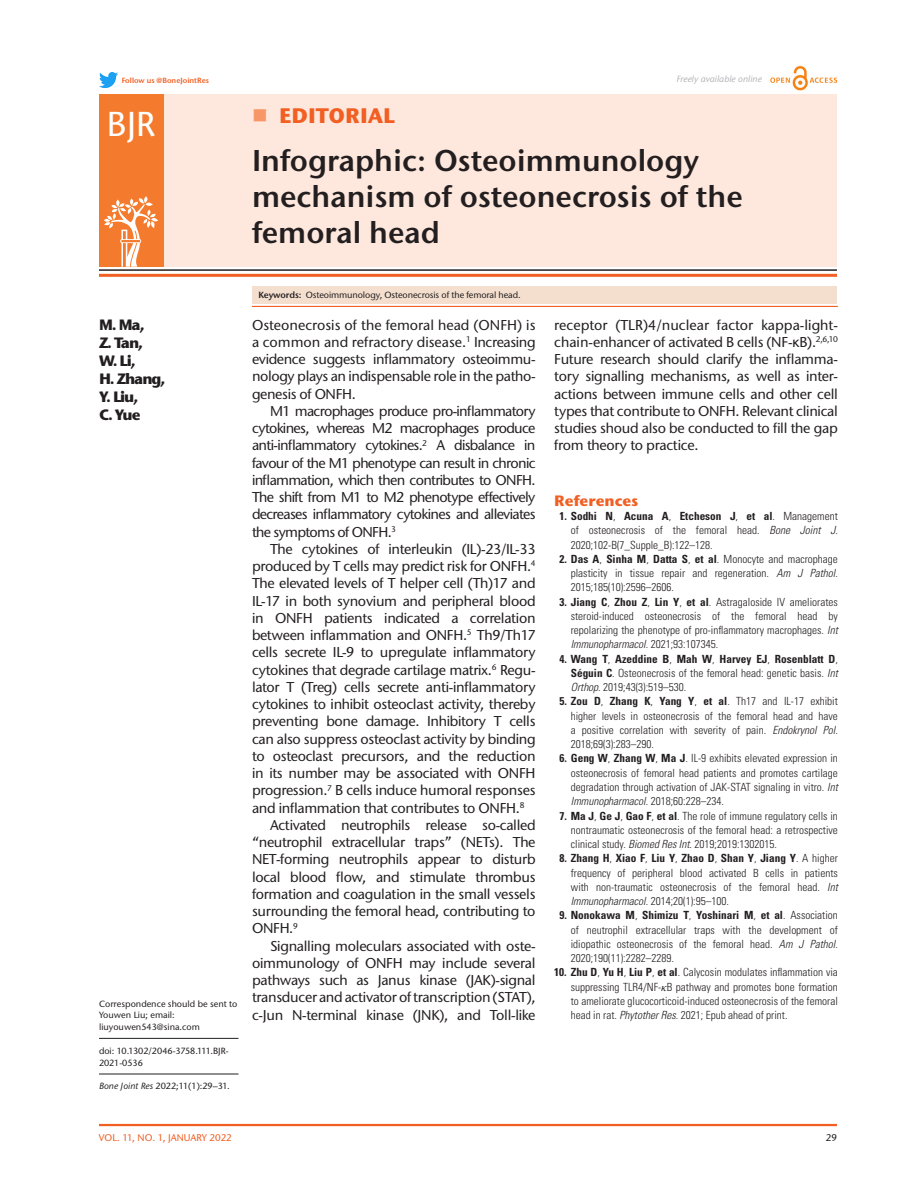
<style>
.page{position:relative;width:918px;height:1188px;background:#fff}
.page>*{position:absolute;margin:0;border:0;box-sizing:border-box;transform-origin:0 0}
.t1{font:500 34.5px "Stone Sans ITC Pro";color:#fff}
.t2{font:600 30px/36px "Stone Sans ITC Pro";color:#231f20}
.t3{font:700 21px "Stone Sans ITC Pro";color:#f15f23}
.t4{font:700 15px/18px "Stone Sans ITC Pro";letter-spacing:-.07em;color:#231f20}
.t5{font:700 15px "Stone Sans ITC Pro";color:#f15f23}
.t6{font:500 14.25px/17.2px "Stone Sans ITC Pro";letter-spacing:-.02em;color:#231f20;text-align:justify}
.t7{font:300 condensed 11.25px/14.2px "Univers LT Std";color:#231f20;text-align:justify}
.t8{font:500 9.75px "Stone Sans ITC Pro";color:#f15f23}
.t9{font:500 9.75px "Stone Sans ITC Pro";color:#231f20}
.t10{font:500 9px/12px "Stone Sans ITC Pro";color:#231f20}
.t11{font:italic 500 9px "Stone Sans ITC Pro";color:#b2b3b7}
.t12{font:600 7.5px "Stone Sans ITC Pro";color:#f15f23}
.s1{font-style:italic}
.s2{font-weight:600}
.s3{font-family:"Arial Unicode MS";font-weight:400}
.s4{font-weight:700}
.s5{font-family:"Times New Roman";font-weight:400;font-style:italic;font-stretch:normal}
</style>
<div class="page">
<hr style="left:99px;top:1124px;width:738px;height:2px;background:#f15f23">
<img style="left:99px;top:73px;width:18px;height:14px">
<img style="left:770px;top:65px;width:68px;height:26px">
<div style="left:252px;top:286px;width:585px;height:18px;background:#f4dfce"></div>
<hr style="left:99px;top:269px;width:738px;height:2px;background:#231f20">
<hr style="left:99px;top:274px;width:738px;height:3px;background:#f15f23">
<div style="left:99px;top:94px;width:738px;height:173px;background:#fee7dc"></div>
<div style="left:99px;top:94px;width:64px;height:173px;background:#f47b2d"></div>
<svg style="left:104px;top:196px;width:54px;height:71px"></svg>
<hr style="left:99px;top:1038px;width:139px;height:1px;background:#231f20">
<hr style="left:99px;top:1074px;width:139px;height:1px;background:#231f20">
<hr style="left:252px;top:306px;width:586px;height:1px;background:#f15f23">
<p class="t12" style="left:122px;top:75px;width:89px">Follow us @BoneJointRes</p>
<p class="t11" style="left:676px;top:73px;width:87px">Freely available online</p>
<h1 class="t1" style="left:107px;top:103px;width:50px">BJR</h1>
<h3 class="t3" style="left:279px;top:102px;width:113px">Editorial</h3>
<h2 class="t2" style="left:252px;top:143px;width:492px">Infographic: Osteoimmunology mechanism of osteonecrosis of the femoral head</h2>
<p class="t4" style="left:99px;top:316px;width:68px">M. Ma,<br>Z. Tan,<br>W. Li,<br>H. Zhang,<br>Y. Liu,<br>C. Yue</p>
<p class="t10" style="left:99px;top:997px;width:140px">Correspondence should be sent to<br>Youwen Liu; email: liuyouwen543@sina.com</p>
<p class="t10" style="left:99px;top:1045px;width:131px">doi: 10.1302/2046-3758.111.BJR-<br>2021-0536</p>
<p class="t10" style="left:99px;top:1080px;width:132px"><span class="s1">Bone Joint Res</span> 2022;11(1):29–31.</p>
<p class="t10" style="left:258px;top:289px;width:264px"><span class="s2">Keywords:</span> Osteoimmunology, Osteonecrosis of the femoral head.</p>
<p class="t6" style="left:252px;top:316px;width:285px">Osteonecrosis of the femoral head (ONFH) is a common and refractory disease.<sup>1</sup> Increasing evidence suggests inflammatory osteoimmu&shy;nology plays an indispensable role in the patho&shy;genesis of ONFH.</p>
<p class="t6" style="left:252px;top:402px;width:285px;text-indent:18px">M1 macrophages produce pro-inflammatory cytokines, whereas M2 macrophages produce anti-inflammatory cytokines.<sup>2</sup> A disbalance in favour of the M1 phenotype can result in chronic inflammation, which then contributes to ONFH.<br>The shift from M1 to M2 phenotype effectively decreases inflammatory cytokines and alleviates the symptoms of ONFH.<sup>3</sup></p>
<p class="t6" style="left:270px;top:540px;width:267px">The cytokines of interleukin (IL)-23/IL-33</p>
<p class="t6" style="left:252px;top:557px;width:285px">produced by T cells may predict risk for ONFH.<sup>4</sup></p>
<p class="t6" style="left:252px;top:575px;width:285px">The elevated levels of T helper cell (Th)17 and</p>
<p class="t6" style="left:252px;top:592px;width:285px">IL-17 in both synovium and peripheral blood</p>
<p class="t6" style="left:252px;top:609px;width:285px">in ONFH patients indicated a correlation</p>
<p class="t6" style="left:252px;top:627px;width:285px">between inflammation and ONFH.<sup>5</sup> Th9/Th17</p>
<p class="t6" style="left:252px;top:644px;width:285px">cells secrete IL-9 to upregulate inflammatory</p>
<p class="t6" style="left:252px;top:661px;width:285px">cytokines that degrade cartilage matrix.<sup>6</sup> Regu-</p>
<p class="t6" style="left:252px;top:678px;width:285px">lator T (Treg) cells secrete anti-inflammatory</p>
<p class="t6" style="left:252px;top:695px;width:285px">cytokines to inhibit osteoclast activity, thereby</p>
<p class="t6" style="left:252px;top:713px;width:285px">preventing bone damage. Inhibitory T cells</p>
<p class="t6" style="left:252px;top:730px;width:285px">can also suppress osteoclast activity by binding</p>
<p class="t6" style="left:252px;top:747px;width:285px">to osteoclast precursors, and the reduction</p>
<p class="t6" style="left:252px;top:765px;width:285px">in its number may be associated with ONFH</p>
<p class="t6" style="left:252px;top:782px;width:285px">progression.<sup>7</sup> B cells induce humoral responses</p>
<p class="t6" style="left:252px;top:799px;width:274px">and inflammation that contributes to ONFH.<sup>8</sup></p>
<p class="t6" style="left:270px;top:816px;width:267px">Activated neutrophils release so-called</p>
<p class="t6" style="left:252px;top:833px;width:285px">“neutrophil extracellular traps” (NETs). The</p>
<p class="t6" style="left:252px;top:851px;width:285px">NET-forming neutrophils appear to disturb</p>
<p class="t6" style="left:252px;top:868px;width:285px">local blood flow, and stimulate thrombus</p>
<p class="t6" style="left:252px;top:885px;width:285px">formation and coagulation in the small vessels</p>
<p class="t6" style="left:252px;top:903px;width:285px">surrounding the femoral head, contributing to</p>
<p class="t6" style="left:252px;top:920px;width:47px">ONFH.<sup>9</sup></p>
<p class="t6" style="left:270px;top:937px;width:267px">Signalling moleculars associated with oste-</p>
<p class="t6" style="left:252px;top:954px;width:285px">oimmunology of ONFH may include several</p>
<p class="t6" style="left:252px;top:971px;width:285px">pathways such as Janus kinase (JAK)-signal</p>
<p class="t6" style="left:252px;top:989px;width:285px">transducer and activator of transcription (STAT),</p>
<p class="t6" style="left:252px;top:1006px;width:285px">c-Jun N-terminal kinase (JNK), and Toll-like</p>
<p class="t6" style="left:554px;top:316px;width:285px">receptor (TLR)4/nuclear factor kappa-light&shy;chain-enhancer of activated B cells (NF-<span class="s3">κ</span>B).<sup>2,6,10<br></sup>Future research should clarify the inflamma&shy;tory signalling mechanisms, as well as inter&shy;actions between immune cells and other cell types that contribute to ONFH. Relevant clinical studies shoud also be conducted to fill the gap from theory to practice.</p>
<p class="t5" style="left:554px;top:491px;width:85px">References</p>
<p class="t7" style="left:571px;top:509px;width:269px;text-indent:-11px"><span class="s4">1. Sodhi N</span>, <span class="s4">Acuna A</span>, <span class="s4">Etcheson J</span>, <span class="s4">et al</span>. Management of osteonecrosis of the femoral head. <span class="s1">Bone Joint J</span>.<br>2020;102-B(7_Supple_B):122–128.</p>
<p class="t7" style="left:571px;top:552px;width:269px;text-indent:-11px"><span class="s4">2. Das A</span>, <span class="s4">Sinha M</span>, <span class="s4">Datta S</span>, <span class="s4">et al</span>. Monocyte and macrophage plasticity in tissue repair and regeneration. <span class="s1">Am J Pathol</span>.<br>2015;185(10):2596–2606.</p>
<p class="t7" style="left:571px;top:595px;width:269px;text-indent:-11px"><span class="s4">3. Jiang C</span>, <span class="s4">Zhou Z</span>, <span class="s4">Lin Y</span>, <span class="s4">et al</span>. Astragaloside IV ameliorates steroid-induced osteonecrosis of the femoral head by repolarizing the phenotype of pro-inflammatory macrophages. <span class="s1">Int Immunopharmacol</span>. 2021;93:107345.</p>
<p class="t7" style="left:571px;top:652px;width:269px;text-indent:-11px"><span class="s4">4. Wang T</span>, <span class="s4">Azeddine B</span>, <span class="s4">Mah W</span>, <span class="s4">Harvey EJ</span>, <span class="s4">Rosenblatt D</span>, <span class="s4">Séguin C</span>. Osteonecrosis of the femoral head: genetic basis. <span class="s1">Int Orthop</span>. 2019;43(3):519–530.</p>
<p class="t7" style="left:571px;top:694px;width:269px;text-indent:-11px"><span class="s4">5. Zou D</span>, <span class="s4">Zhang K</span>, <span class="s4">Yang Y</span>, <span class="s4">et al</span>. Th17 and IL-17 exhibit higher levels in osteonecrosis of the femoral head and have a positive correlation with severity of pain. <span class="s1">Endokrynol Pol</span>.<br>2018;69(3):283–290.</p>
<p class="t7" style="left:571px;top:751px;width:269px;text-indent:-11px"><span class="s4">6. Geng W</span>, <span class="s4">Zhang W</span>, <span class="s4">Ma J</span>. IL-9 exhibits elevated expression in osteonecrosis of femoral head patients and promotes cartilage degradation through activation of JAK-STAT signaling in vitro. <span class="s1">Int Immunopharmacol</span>. 2018;60:228–234.</p>
<p class="t7" style="left:571px;top:808px;width:269px;text-indent:-11px"><span class="s4">7. Ma J</span>, <span class="s4">Ge J</span>, <span class="s4">Gao F</span>, <span class="s4">et al</span>. The role of immune regulatory cells in nontraumatic osteonecrosis of the femoral head: a retrospective clinical study. <span class="s1">Biomed Res Int</span>. 2019;2019:1302015.</p>
<p class="t7" style="left:571px;top:851px;width:269px;text-indent:-11px"><span class="s4">8. Zhang H</span>, <span class="s4">Xiao F</span>, <span class="s4">Liu Y</span>, <span class="s4">Zhao D</span>, <span class="s4">Shan Y</span>, <span class="s4">Jiang Y</span>. A higher frequency of peripheral blood activated B cells in patients with non-traumatic osteonecrosis of the femoral head. <span class="s1">Int Immunopharmacol</span>. 2014;20(1):95–100.</p>
<p class="t7" style="left:571px;top:908px;width:269px;text-indent:-11px"><span class="s4">9. Nonokawa M</span>, <span class="s4">Shimizu T</span>, <span class="s4">Yoshinari M</span>, <span class="s4">et al</span>. Association of neutrophil extracellular traps with the development of idiopathic osteonecrosis of the femoral head. <span class="s1">Am J Pathol</span>.<br>2020;190(11):2282–2289.</p>
<p class="t7" style="left:571px;top:965px;width:269px;text-indent:-16px"><span class="s4">10. Zhu D</span>, <span class="s4">Yu H</span>, <span class="s4">Liu P</span>, <span class="s4">et al</span>. Calycosin modulates inflammation via suppressing TLR4/NF-<span class="s5">κ</span>B pathway and promotes bone formation to ameliorate glucocorticoid-induced osteonecrosis of the femoral head in rat. <span class="s1">Phytother Res</span>. 2021; Epub ahead of print.</p>
<p class="t8" style="left:99px;top:1132px;width:134px">VOL. 11, NO. 1, JANUARY 2022</p>
<p class="t9" style="left:826px;top:1132px;width:13px">29</p>
</div>
